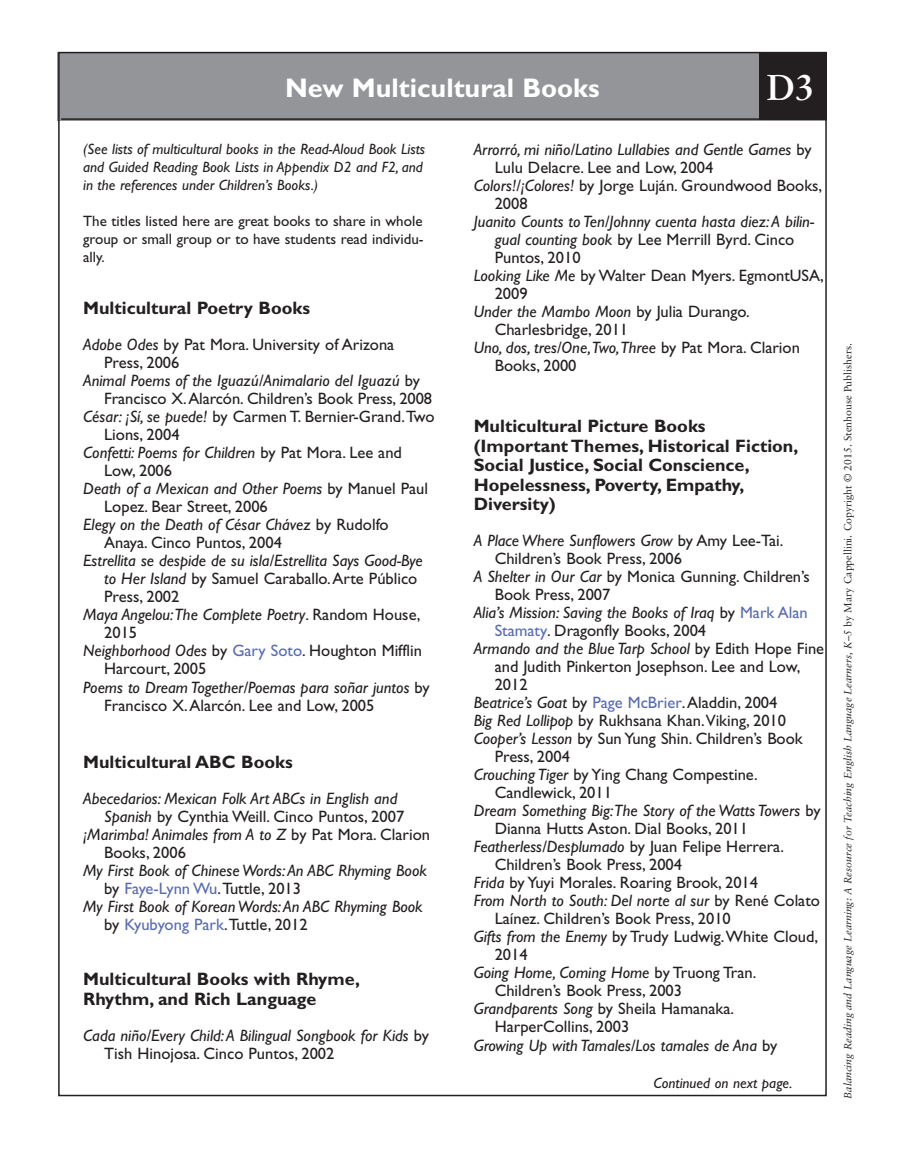
<style>
.page{position:relative;width:905px;height:1175px;background:#fff}
.page>*{position:absolute;margin:0;border:0;box-sizing:border-box;transform-origin:0 0}
.t1{font:700 36px "Sabon";color:#fff}
.t2{font:700 27px "Gill Sans";color:#fff}
.t3{font:700 18px/19.5px "Gill Sans";color:#231f20}
.t4{font:16.5px "Gill Sans";color:#231f20}
.t5{font:italic 16.5px/18px "Gill Sans";color:#231f20}
.t6{font:italic 15px/18px "Gill Sans";color:#231f20}
.t7{font:15px/18px "Gill Sans";color:#231f20;text-align:justify}
.t8{font:italic 10.5px "Sabon";color:#231f20}
.s1{font-style:italic}
.s2{font-style:normal}
.s3{color:#576bb3}
.s4{font-style:normal;color:#576bb3}
</style>
<div class="page">
<div style="left:57px;top:52px;width:769px;height:68px;background:#939598"></div>
<div style="left:759px;top:52px;width:68px;height:68px;background:#231f20"></div>
<hr style="left:61px;top:118px;width:762px;height:2px;background:#231f20">
<h2 class="t2" style="left:285px;top:78px;width:316px">New Multicultural Books</h2>
<h1 class="t1" style="left:766px;top:73px;width:50px">D3</h1>
<p class="t6" style="left:83px;top:141px;width:343px">(See lists of multicultural books in the Read-Aloud Book Lists and Guided Reading Book Lists in Appendix D2 and F2, and in the references under Children’s Books.)</p>
<p class="t7" style="left:83px;top:213px;width:342px">The titles listed here are great books to share in whole group or small group or to have students read individu&shy;ally.</p>
<p class="t3" style="left:83px;top:300px;width:228px">Multicultural Poetry Books</p>
<p class="t4" style="left:83px;top:338px;width:312px"><span class="s1">Adobe Odes</span> by Pat Mora. University of Arizona</p>
<p class="t4" style="left:104px;top:356px;width:77px">Press, 2006</p>
<p class="t5" style="left:83px;top:373px;width:338px">Animal Poems of the Iguazú/Animalario del Iguazú <span class="s2">by</span></p>
<p class="t4" style="left:104px;top:392px;width:329px">Francisco X.Alarcón. Children’s Book Press, 2008</p>
<p class="t4" style="left:83px;top:410px;width:353px"><span class="s1">César: ¡Sí, se puede!</span> by Carmen T. Bernier-Grand.Two</p>
<p class="t4" style="left:104px;top:428px;width:77px">Lions, 2004</p>
<p class="t5" style="left:83px;top:445px;width:320px">Confetti: Poems for Children <span class="s2">by Pat Mora. Lee and</span></p>
<p class="t4" style="left:104px;top:464px;width:69px">Low, 2006</p>
<p class="t5" style="left:83px;top:481px;width:346px">Death of a Mexican and Other Poems <span class="s2">by Manuel Paul</span></p>
<p class="t4" style="left:104px;top:500px;width:165px">Lopez. Bear Street, 2006</p>
<p class="t5" style="left:83px;top:517px;width:307px">Elegy on the Death of César Chávez <span class="s2">by Rudolfo</span></p>
<p class="t4" style="left:104px;top:536px;width:179px">Anaya. Cinco Puntos, 2004</p>
<p class="t5" style="left:83px;top:553px;width:341px">Estrellita se despide de su isla/Estrellita Says Good-Bye</p>
<p class="t4" style="left:104px;top:572px;width:315px"><span class="s1">to Her Island</span> by Samuel Caraballo.Arte Público</p>
<p class="t4" style="left:104px;top:590px;width:77px">Press, 2002</p>
<p class="t5" style="left:83px;top:607px;width:339px">Maya Angelou:The Complete Poetry<span class="s2">. Random House,</span></p>
<p class="t4" style="left:104px;top:626px;width:34px">2015</p>
<p class="t4" style="left:83px;top:644px;width:340px"><span class="s1">Neighborhood Odes</span> by <span class="s3">Gary Soto</span>. Houghton Mifflin</p>
<p class="t4" style="left:104px;top:662px;width:104px">Harcourt, 2005</p>
<p class="t5" style="left:83px;top:679px;width:348px">Poems to Dream Together/Poemas para soñar juntos <span class="s2">by</span></p>
<p class="t4" style="left:104px;top:698px;width:272px">Francisco X.Alarcón. Lee and Low, 2005</p>
<p class="t3" style="left:83px;top:753px;width:211px">Multicultural ABC Books</p>
<p class="t5" style="left:83px;top:790px;width:316px">Abecedarios: Mexican Folk Art ABCs in English and</p>
<p class="t4" style="left:104px;top:809px;width:301px"><span class="s1">Spanish</span> by Cynthia Weill. Cinco Puntos, 2007</p>
<p class="t5" style="left:83px;top:826px;width:348px">¡Marimba! Animales from A to Z <span class="s2">by Pat Mora. Clarion</span></p>
<p class="t4" style="left:104px;top:845px;width:83px">Books, 2006</p>
<p class="t5" style="left:83px;top:862px;width:345px">My First Book of Chinese Words:An ABC Rhyming Book</p>
<p class="t4" style="left:104px;top:881px;width:198px">by <span class="s3">Faye-Lynn Wu</span>.Tuttle, 2013</p>
<p class="t5" style="left:83px;top:898px;width:341px">My First Book of Korean Words:An ABC Rhyming Book</p>
<p class="t4" style="left:104px;top:917px;width:205px">by <span class="s3">Kyubyong Park</span>.Tuttle, 2012</p>
<p class="t3" style="left:83px;top:971px;width:278px">Multicultural Books with Rhyme,<br>Rhythm, and Rich Language</p>
<p class="t5" style="left:104px;top:1027px;width:326px;text-indent:-21px">Cada niño/Every Child:A Bilingual Songbook for Kids <span class="s2">by<br>Tish Hinojosa. Cinco Puntos, 2002</span></p>
<p class="t5" style="left:473px;top:142px;width:339px">Arrorró, mi niño/Latino Lullabies and Gentle Games <span class="s2">by</span></p>
<p class="t4" style="left:494px;top:161px;width:220px">Lulu Delacre. Lee and Low, 2004</p>
<p class="t4" style="left:473px;top:179px;width:350px"><span class="s1">Colors!/¡Colores!</span> by Jorge Luján. Groundwood Books,</p>
<p class="t4" style="left:494px;top:197px;width:34px">2008</p>
<p class="t5" style="left:473px;top:214px;width:342px">Juanito Counts to Ten/Johnny cuenta hasta diez:A bilin-</p>
<p class="t4" style="left:494px;top:233px;width:301px"><span class="s1">gual counting book</span> by Lee Merrill Byrd. Cinco</p>
<p class="t4" style="left:494px;top:251px;width:87px">Puntos, 2010</p>
<p class="t4" style="left:473px;top:269px;width:351px"><span class="s1">Looking Like Me</span> by Walter Dean Myers. EgmontUSA,</p>
<p class="t4" style="left:494px;top:287px;width:34px">2009</p>
<p class="t5" style="left:473px;top:304px;width:277px">Under the Mambo Moon <span class="s2">by Julia Durango.</span></p>
<p class="t4" style="left:494px;top:323px;width:135px">Charlesbridge, 2011</p>
<p class="t5" style="left:473px;top:340px;width:328px">Uno, dos, tres/One,Two,Three <span class="s2">by Pat Mora. Clarion</span></p>
<p class="t4" style="left:494px;top:359px;width:83px">Books, 2000</p>
<p class="t3" style="left:473px;top:418px;width:326px">Multicultural Picture Books (Important Themes, Historical Fiction,<br>Social Justice, Social Conscience,<br>Hopelessness, Poverty, Empathy,<br>Diversity)</p>
<p class="t5" style="left:473px;top:533px;width:311px">A Place Where Sunflowers Grow <span class="s2">by Amy Lee-Tai.</span></p>
<p class="t4" style="left:494px;top:552px;width:189px">Children’s Book Press, 2006</p>
<p class="t4" style="left:473px;top:570px;width:337px"><span class="s1">A Shelter in Our Car</span> by Monica Gunning. Children’s</p>
<p class="t4" style="left:494px;top:588px;width:117px">Book Press, 2007</p>
<p class="t5" style="left:473px;top:605px;width:335px">Alia’s Mission: Saving the Books of Iraq <span class="s2">by</span> <span class="s4">Mark Alan</span></p>
<p class="t4" style="left:494px;top:624px;width:213px"><span class="s3">Stamaty</span>. Dragonfly Books, 2004</p>
<p class="t5" style="left:473px;top:641px;width:352px">Armando and the Blue Tarp School <span class="s2">by Edith Hope Fine</span></p>
<p class="t4" style="left:494px;top:660px;width:307px">and Judith Pinkerton Josephson. Lee and Low,</p>
<p class="t4" style="left:494px;top:678px;width:34px">2012</p>
<p class="t4" style="left:473px;top:696px;width:305px"><span class="s1">Beatrice’s Goat</span> by <span class="s3">Page McBrier</span>.Aladdin, 2004</p>
<p class="t4" style="left:473px;top:714px;width:314px"><span class="s1">Big Red Lollipop</span> by Rukhsana Khan.Viking, 2010</p>
<p class="t4" style="left:473px;top:732px;width:330px"><span class="s1">Cooper’s Lesson</span> by Sun Yung Shin. Children’s Book</p>
<p class="t4" style="left:494px;top:750px;width:77px">Press, 2004</p>
<p class="t4" style="left:473px;top:768px;width:285px"><span class="s1">Crouching Tiger</span> by Ying Chang Compestine.</p>
<p class="t4" style="left:494px;top:786px;width:119px">Candlewick, 2011</p>
<p class="t5" style="left:473px;top:803px;width:348px">Dream Something Big:The Story of the Watts Towers <span class="s2">by</span></p>
<p class="t4" style="left:494px;top:822px;width:255px">Dianna Hutts Aston. Dial Books, 2011</p>
<p class="t5" style="left:473px;top:839px;width:312px">Featherless/Desplumado <span class="s2">by Juan Felipe Herrera.</span></p>
<p class="t4" style="left:494px;top:858px;width:189px">Children’s Book Press, 2004</p>
<p class="t4" style="left:473px;top:876px;width:286px"><span class="s1">Frida</span> by Yuyi Morales. Roaring Brook, 2014</p>
<p class="t5" style="left:473px;top:893px;width:348px">From North to South: Del norte al sur <span class="s2">by René Colato</span></p>
<p class="t4" style="left:494px;top:912px;width:238px">Laínez. Children’s Book Press, 2010</p>
<p class="t4" style="left:473px;top:930px;width:346px"><span class="s1">Gifts from the Enemy</span> by Trudy Ludwig.White Cloud,</p>
<p class="t4" style="left:494px;top:948px;width:34px">2014</p>
<p class="t5" style="left:473px;top:965px;width:284px">Going Home, Coming Home <span class="s2">by Truong Tran.</span></p>
<p class="t4" style="left:494px;top:984px;width:189px">Children’s Book Press, 2003</p>
<p class="t4" style="left:473px;top:1002px;width:262px"><span class="s1">Grandparents Song</span> by Sheila Hamanaka.</p>
<p class="t4" style="left:494px;top:1020px;width:136px">HarperCollins, 2003</p>
<p class="t5" style="left:473px;top:1037px;width:305px">Growing Up with Tamales/Los tamales de Ana <span class="s2">by</span></p>
<p class="t6" style="left:653px;top:1075px;width:141px">Continued on next page.</p>
<p class="t8" style="left:843px;top:1098px;width:756px;rotate:-90deg">Balancing Reading and Language Learning: A Resource for Teaching English Language Learners, K–5 <span class="s2">by Mary Cappellini. Copyright © 2015. Stenhouse Publishers.</span></p>
</div>
